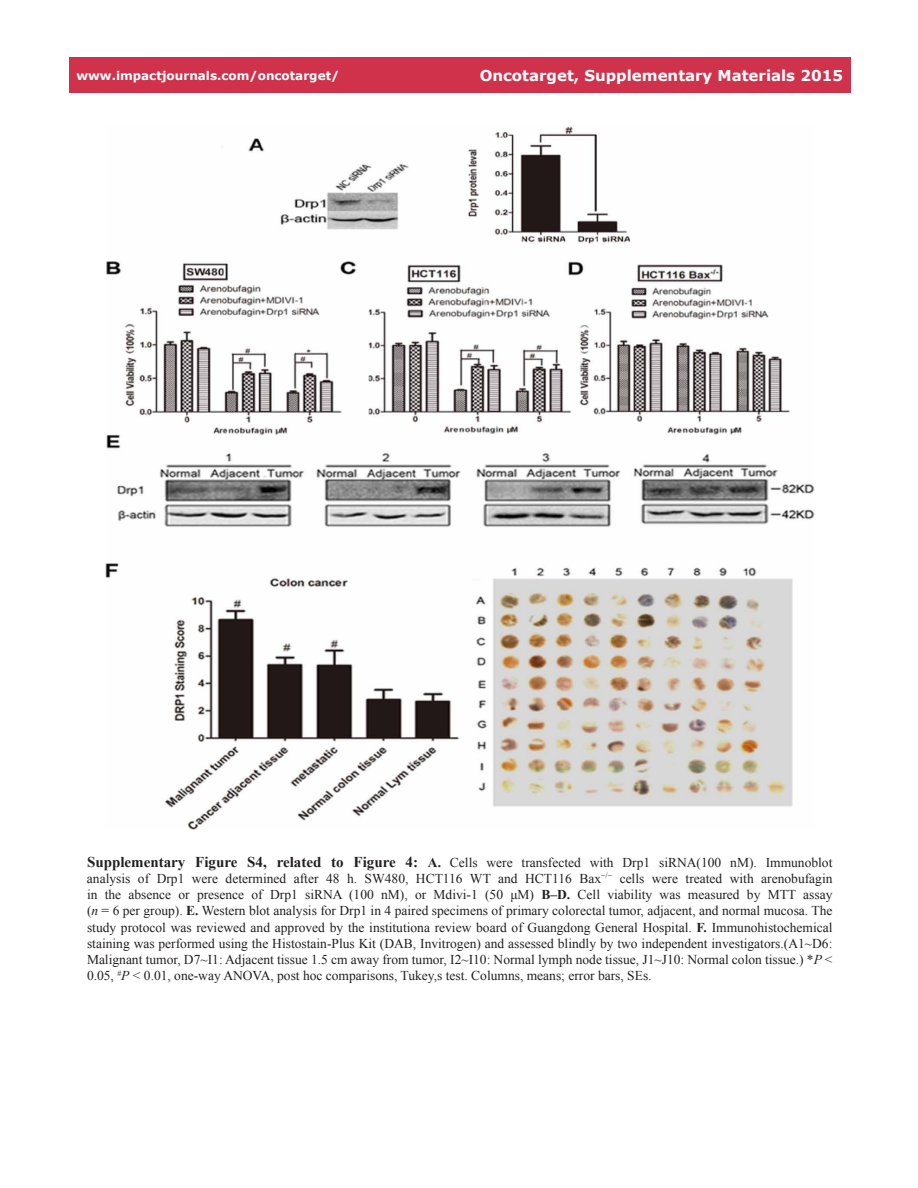
<style>
.page{position:relative;width:918px;height:1188px;background:#fff}
.page>*{position:absolute;margin:0;border:0;box-sizing:border-box;transform-origin:0 0}
.t1{font:700 15px "Verdana";color:#fff}
.t2{font:13.5px/16.2px "Times New Roman";color:#231f20;text-align:justify}
.t3{font:700 12px "Verdana";color:#fff}
.s1{font-weight:700;font-size:15px}
.s2{font-weight:700}
.s3{font-style:italic}
</style>
<div class="page">
<div style="left:69px;top:57px;width:781px;height:36px;background:#d0324c"></div>
<img style="left:105px;top:127px;width:709px;height:703px">
<p class="t3" style="left:76px;top:67px;width:264px">www.impactjournals.com/oncotarget/</p>
<p class="t1" style="left:480px;top:66px;width:365px">Oncotarget, Supplementary Materials 2015</p>
<p class="t2" style="left:87px;top:854px;width:747px"><span class="s1">Supplementary Figure S4, related to Figure 4:</span> <span class="s2">A.</span> Cells were transfected with Drp1 siRNA(100 nM). Immunoblot analysis of Drp1 were determined after 48 h. SW480, HCT116 WT and HCT116 Bax<sup>−/−</sup> cells were treated with arenobufagin in the absence or presence of Drp1 siRNA (100 nM), or Mdivi-1 (50 μM) <span class="s2">B–D.</span> Cell viability was measured by MTT assay (<span class="s3">n</span> = 6 per group). <span class="s2">E.</span> Western blot analysis for Drp1 in 4 paired specimens of primary colorectal tumor, adjacent, and normal mucosa. The study protocol was reviewed and approved by the institutiona review board of Guangdong General Hospital. <span class="s2">F.</span> Immunohistochemical staining was performed using the Histostain-Plus Kit (DAB, Invitrogen) and assessed blindly by two independent investigators.(A1~D6:<br>Malignant tumor, D7~I1: Adjacent tissue 1.5 cm away from tumor, I2~I10: Normal lymph node tissue, J1~J10: Normal colon tissue.) *<span class="s3">P</span> &lt; 0.05, <sup>#</sup><span class="s3">P</span> &lt; 0.01, one-way ANOVA, post hoc comparisons, Tukey,s test. Columns, means; error bars, SEs.</p>
</div>
